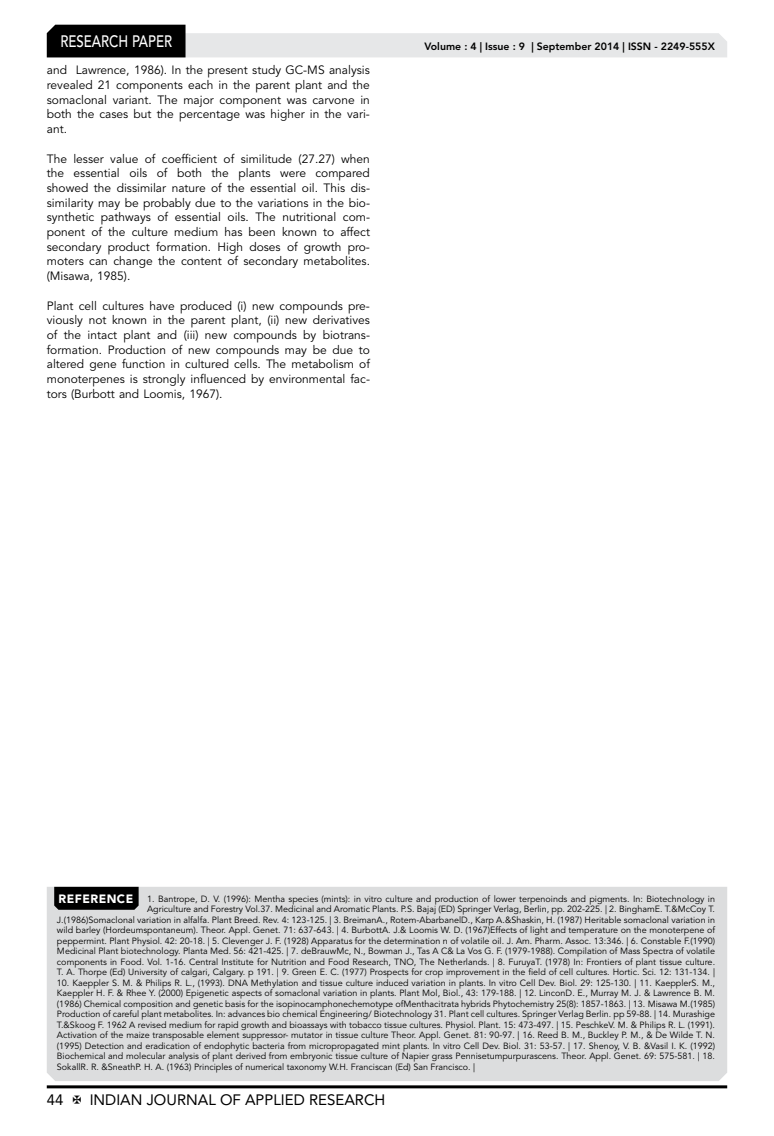
<style>
.page{position:relative;width:774px;height:1136px;background:#fff}
.page>*{position:absolute;margin:0;border:0;box-sizing:border-box;transform-origin:0 0}
.t1{font:500 16.5px "Avenir LT Std";color:#fff;scale:.8 1}
.t2{font:15px "Avenir LT Std";color:#000}
.t3{font:12px/14.7px "Avenir LT Std";color:#000;text-align:justify}
.t4{font:800 10.5px "Avenir LT Std";color:#000}
.t5{font:9px/10.5px "Avenir LT Std";color:#000;text-align:right}
.s1{font-weight:900;font-size:12px;color:#fff}
</style>
<div class="page">
<hr style="left:47px;top:1085px;width:680px;height:3px;background:#000">
<svg style="left:47px;top:25px;width:680px;height:32px"></svg>
<div style="left:47px;top:887px;width:680px;height:193px;background:#dcddde"></div>
<svg style="left:54px;top:886px;width:85px;height:23px;background:#0b0b0b"></svg>
<h1 class="t1" style="left:60px;top:32px;width:139px">RESEARCH PAPER</h1>
<h3 class="t3" style="left:47px;top:63px;width:325px">and Lawrence, 1986). In the present study GC-MS analysis revealed 21 components each in the parent plant and the somaclonal variant. The major component was carvone in both the cases but the percentage was higher in the vari&shy;ant.</h3>
<p class="t3" style="left:47px;top:151px;width:325px">The lesser value of coefficient of similitude (27.27) when the essential oils of both the plants were compared showed the dissimilar nature of the essential oil. This dis&shy;similarity may be probably due to the variations in the bio&shy;synthetic pathways of essential oils. The nutritional com&shy;ponent of the culture medium has been known to affect secondary product formation. High doses of growth pro&shy;moters can change the content of secondary metabolites. (Misawa, 1985).</p>
<p class="t3" style="left:47px;top:298px;width:325px">Plant cell cultures have produced (i) new compounds pre&shy;viously not known in the parent plant, (ii) new derivatives of the intact plant and (iii) new compounds by biotrans&shy;formation. Production of new compounds may be due to altered gene function in cultured cells. The metabolism of monoterpenes is strongly influenced by environmental fac&shy;tors (Burbott and Loomis, 1967).</p>
<p class="t4" style="left:424px;top:41px;width:292px">Volume : 4 | Issue : 9 | September 2014 | ISSN - 2249-555X</p>
<p class="t5" style="left:57px;top:893px;width:660px"><span class="s1">REFERENCE</span> 1. Bantrope, D. V. (1996): Mentha species (mints): in vitro culture and production of lower terpenoinds and pigments. In: Biotechnology in Agriculture and Forestry Vol.37. Medicinal and Aromatic Plants. P.S. Bajaj (ED) Springer Verlag, Berlin, pp. 202-225. | 2. BinghamE. T.&amp;McCoy T.<br>J.(1986)Somaclonal variation in alfalfa. Plant Breed. Rev. 4: 123-125. | 3. BreimanA., Rotem-AbarbanelD., Karp A.&amp;Shaskin, H. (1987) Heritable somaclonal variation in wild barley (Hordeumspontaneum). Theor. Appl. Genet. 71: 637-643. | 4. BurbottA. J.&amp; Loomis W. D. (1967)Effects of light and temperature on the monoterpene of peppermint. Plant Physiol. 42: 20-18. | 5. Clevenger J. F. (1928) Apparatus for the determination n of volatile oil. J. Am. Pharm. Assoc. 13:346. | 6. Constable F.(1990)<br>Medicinal Plant biotechnology. Planta Med. 56: 421-425. | 7. deBrauwMc, N., Bowman J., Tas A C&amp; La Vos G. F. (1979-1988). Compilation of Mass Spectra of volatile components in Food. Vol. 1-16. Central Institute for Nutrition and Food Research, TNO, The Netherlands. | 8. FuruyaT. (1978) In: Frontiers of plant tissue culture.<br>T. A. Thorpe (Ed) University of calgari, Calgary. p 191. | 9. Green E. C. (1977) Prospects for crop improvement in the field of cell cultures. Hortic. Sci. 12: 131-134. |</p>
<p class="t5" style="left:57px;top:977px;width:660px;text-align:justify">10. Kaeppler S. M. &amp; Philips R. L., (1993). DNA Methylation and tissue culture induced variation in plants. In vitro Cell Dev. Biol. 29: 125-130. | 11. KaepplerS. M., Kaeppler H. F. &amp; Rhee Y. (2000) Epigenetic aspects of somaclonal variation in plants. Plant Mol, Biol., 43: 179-188. | 12. LinconD. E., Murray M. J. &amp; Lawrence B. M. (1986) Chemical composition and genetic basis for the isopinocamphonechemotype ofMenthacitrata hybrids Phytochemistry 25(8): 1857-1863. | 13. Misawa M.(1985)<br>Production of careful plant metabolites. In: advances bio chemical Engineering/ Biotechnology 31. Plant cell cultures. Springer Verlag Berlin. pp 59-88. | 14. Murashige T.&amp;Skoog F. 1962 A revised medium for rapid growth and bioassays with tobacco tissue cultures. Physiol. Plant. 15: 473-497. | 15. PeschkeV. M. &amp; Philips R. L. (1991).<br>Activation of the maize transposable element suppressor- mutator in tissue culture Theor. Appl. Genet. 81: 90-97. | 16. Reed B. M., Buckley P. M., &amp; De Wilde T. N. (1995) Detection and eradication of endophytic bacteria from micropropagated mint plants. In vitro Cell Dev. Biol. 31: 53-57. | 17. Shenoy, V. B. &amp;Vasil I. K. (1992)<br>Biochemical and molecular analysis of plant derived from embryonic tissue culture of Napier grass Pennisetumpurpurascens. Theor. Appl. Genet. 69: 575-581. | 18.<br>SokallR. R. &amp;SneathP. H. A. (1963) Principles of numerical taxonomy W.H. Franciscan (Ed) San Francisco. |</p>
<h2 class="t2" style="left:47px;top:1090px;width:18px">44</h2>
<h2 class="t2" style="left:90px;top:1090px;width:297px">INDIAN JOURNAL OF APPLIED RESEARCH</h2>
</div>
